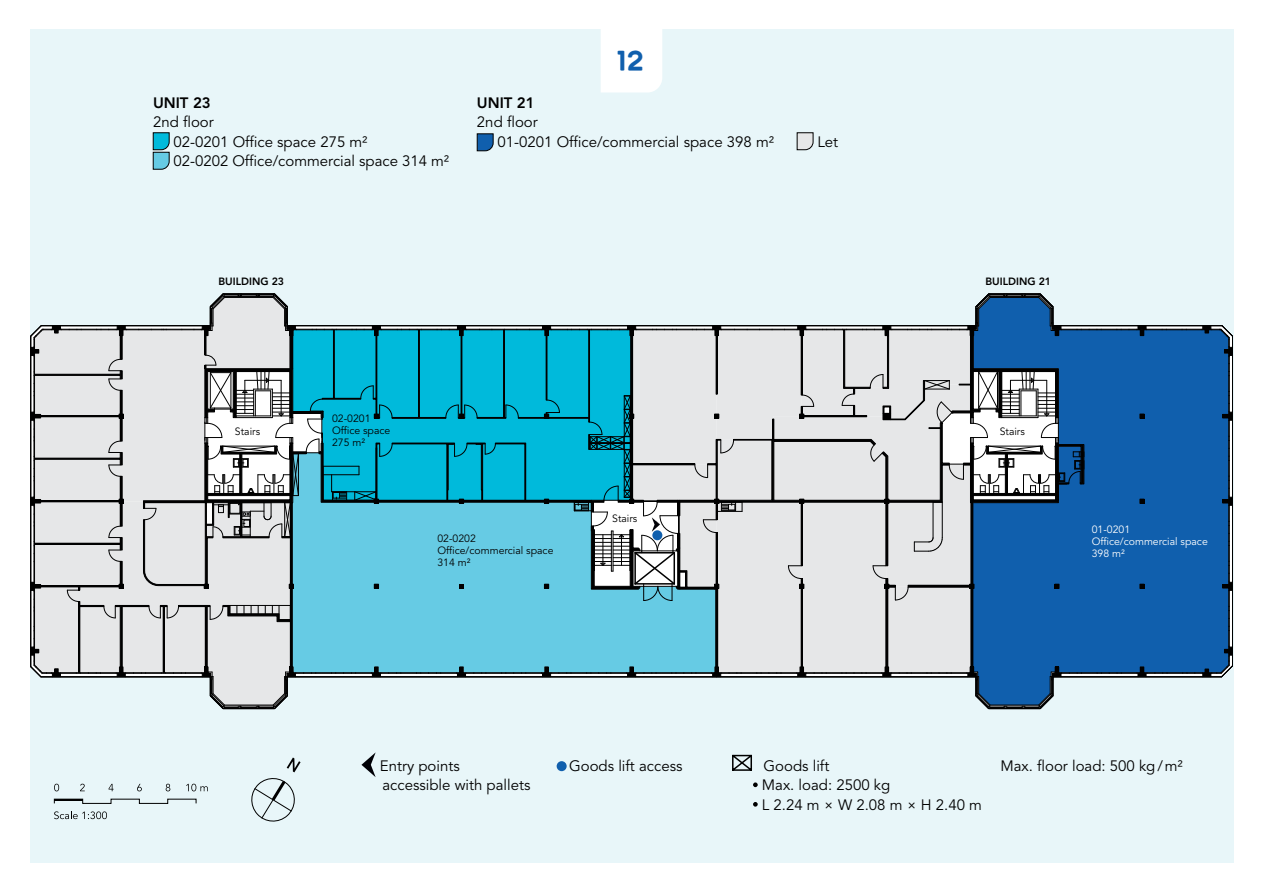
<style>
.page{position:relative;width:1263px;height:893px;background:#fff}
.page>*{position:absolute;margin:0;border:0;box-sizing:border-box;transform-origin:0 0}
.t1{font:27px "Gaoel";color:#105fad}
.t2{font:15px/19.5px "Avenir LT Std";color:#000}
.t3{font:800 15px "Avenir LT Std";color:#000}
.t4{font:10.5px/12px "Avenir LT Std";color:#000}
.t5{font:10.5px/12px "Avenir LT Std";color:#fff}
.t6{font:800 10.5px "Avenir LT Std";color:#000}
</style>
<div class="page">
<div style="left:30px;top:30px;width:1203px;height:833px;background:#e8f6f9"></div>
<svg style="left:30px;top:293px;width:536px;height:416px;background:#8ec8d4"></svg>
<svg style="left:1090px;top:325px;width:143px;height:353px;background:#155ea7"></svg>
<svg style="left:566px;top:293px;width:524px;height:416px;background:#a1bfce"></svg>
<div style="left:652px;top:530px;width:10px;height:10px;background:#105fad;border-radius:50%"></div>
<svg style="left:477px;top:133px;width:17px;height:18px"></svg>
<svg style="left:153px;top:132px;width:17px;height:38px"></svg>
<svg style="left:797px;top:132px;width:16px;height:18px"></svg>
<svg style="left:251px;top:757px;width:50px;height:65px"></svg>
<div style="left:601px;top:30px;width:61px;height:63px;background:#fff"></div>
<svg style="left:361px;top:752px;width:15px;height:25px"></svg>
<svg style="left:732px;top:754px;width:20px;height:17px"></svg>
<svg style="left:753px;top:782px;width:5px;height:5px"></svg>
<svg style="left:753px;top:802px;width:5px;height:5px"></svg>
<div style="left:557px;top:761px;width:10px;height:10px;background:#105fad;border-radius:50%"></div>
<svg style="left:54px;top:784px;width:5px;height:7px"></svg>
<svg style="left:54px;top:811px;width:53px;height:8px"></svg>
<svg style="left:80px;top:784px;width:5px;height:7px"></svg>
<svg style="left:137px;top:784px;width:5px;height:7px"></svg>
<svg style="left:166px;top:784px;width:4px;height:7px"></svg>
<svg style="left:109px;top:784px;width:5px;height:7px"></svg>
<svg style="left:186px;top:784px;width:22px;height:7px"></svg>
<svg style="left:54px;top:799px;width:143px;height:5px"></svg>
<p class="t3" style="left:153px;top:94px;width:59px">UNIT 23</p>
<p class="t2" style="left:173px;top:113px;width:277px;text-indent:-20px">2nd floor<br>02-0201 Office space 275 m²<br>02-0202 Office/commercial space 314 m²</p>
<h1 class="t1" style="left:617px;top:44px;width:29px">12</h1>
<p class="t3" style="left:477px;top:94px;width:59px">UNIT 21</p>
<p class="t2" style="left:497px;top:113px;width:278px;text-indent:-21px">2nd floor<br>01-0201 Office/commercial space 398 m²</p>
<p class="t2" style="left:817px;top:132px;width:22px">Let</p>
<p class="t6" style="left:218px;top:275px;width:67px">BUILDING 23</p>
<p class="t6" style="left:985px;top:275px;width:67px">BUILDING 21</p>
<p class="t4" style="left:235px;top:425px;width:27px">Stairs</p>
<p class="t4" style="left:332px;top:413px;width:60px">02-0201<br>Office space<br>275 m²</p>
<p class="t4" style="left:612px;top:513px;width:27px">Stairs</p>
<p class="t4" style="left:1000px;top:425px;width:27px">Stairs</p>
<p class="t4" style="left:437px;top:533px;width:118px">02-0202<br>Office/commercial space<br>314 m²</p>
<p class="t5" style="left:1092px;top:524px;width:118px">01-0201<br>Office/commercial space<br>398 m²</p>
<p class="t2" style="left:569px;top:757px;width:115px">Goods lift access</p>
<p class="t2" style="left:1000px;top:756px;width:184px">Max. floor load: 500 kg/m²</p>
<p class="t2" style="left:380px;top:756px;width:152px">Entry points accessible with pallets</p>
<p class="t2" style="left:762px;top:756px;width:222px">Goods lift<br>Max. load: 2500 kg<br>L 2.24 m × W 2.08 m × H 2.40 m</p>
</div>
